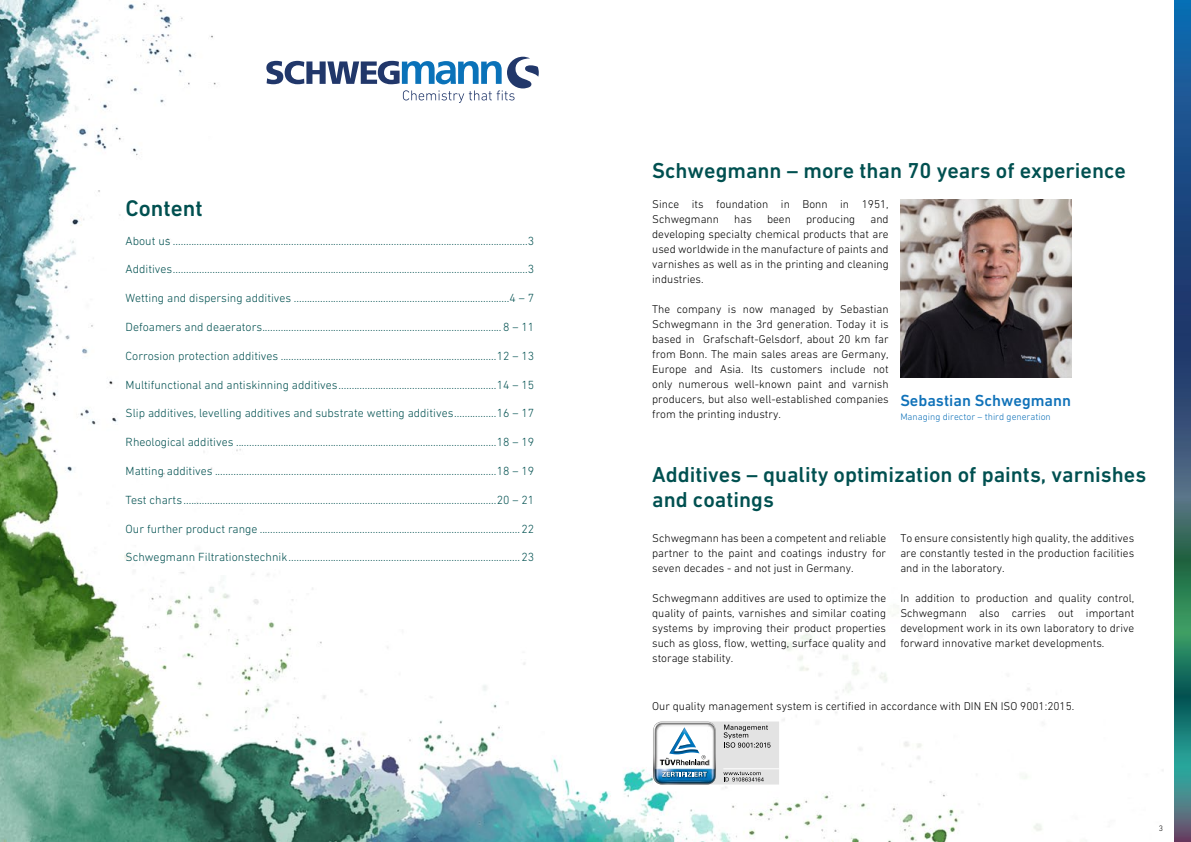
<style>
.page{position:relative;width:1191px;height:842px;background:#fff}
.page>*{position:absolute;margin:0;border:0;box-sizing:border-box;transform-origin:0 0}
.t1{font:500 23px "DIN Next LT Pro";color:#005050}
.t2{font:500 22px/25.1px "DIN Next LT Pro";color:#005050}
.t3{font:500 16.3px "DIN Next LT Pro";color:#1072b9}
.t4{font:300 12px "DIN Next LT Pro";color:#005050}
.t5{font:300 11.5px/15px "DIN Next LT Pro";color:#000;text-align:justify}
.t6{font:300 9.7px "DIN Next LT Pro";color:#1072b9}
.t7{font:300 8px "DIN Next LT Pro";color:#000}
</style>
<div class="page">
<img style="left:0;top:0;width:1163px;height:842px">
<img style="left:1174px;top:0;width:17px;height:842px">
<svg style="left:652px;top:721px;width:128px;height:64px"></svg>
<svg style="left:266px;top:57px;width:273px;height:46px"></svg>
<img style="left:900px;top:199px;width:171px;height:178px">
<h1 class="t1" style="left:126px;top:195px;width:79px">Content</h1>
<p class="t4" style="left:126px;top:234px;width:410px">About us .......................................................................................................................................3</p>
<p class="t4" style="left:126px;top:262px;width:410px">Additives.......................................................................................................................................3</p>
<p class="t4" style="left:126px;top:291px;width:410px">Wetting and dispersing additives ..................................................................................4 – 7</p>
<p class="t4" style="left:126px;top:320px;width:410px">Defoamers and deaerators...........................................................................................8 – 11</p>
<p class="t4" style="left:126px;top:349px;width:410px">Corrosion protection additives ..................................................................................12 – 13</p>
<p class="t4" style="left:126px;top:378px;width:410px">Multifunctional and antiskinning additives............................................................14 – 15</p>
<p class="t4" style="left:126px;top:406px;width:410px">Slip additives, levelling additives and substrate wetting additives................16 – 17</p>
<p class="t4" style="left:126px;top:435px;width:410px">Rheological additives ...................................................................................................18 – 19</p>
<p class="t4" style="left:126px;top:464px;width:410px">Matting additives ...........................................................................................................18 – 19</p>
<p class="t4" style="left:126px;top:493px;width:410px">Test charts.......................................................................................................................20 – 21</p>
<p class="t4" style="left:126px;top:522px;width:410px">Our further product range ...................................................................................................22</p>
<p class="t4" style="left:126px;top:550px;width:410px">Schwegmann Filtrationstechnik........................................................................................23</p>
<h2 class="t2" style="left:652px;top:158px;width:475px">Schwegmann – more than 70 years of experience</h2>
<p class="t5" style="left:652px;top:196px;width:238px">Since its foundation in Bonn in 1951,<br>Schwegmann</p>
<p class="t5" style="left:652px;top:211px;width:238px;text-indent:218px">and developing specialty chemical products that are used worldwide in the manufacture of paints and varnishes as well as in the printing and cleaning industries.</p>
<p class="t5" style="left:652px;top:301px;width:238px">The company is now managed by Sebastian Schwegmann in the 3rd generation. Today it is based in Grafschaft-Gelsdorf, about 20 km far from Bonn. The main sales areas are Germany, Europe and Asia. Its customers include not only numerous well-known paint and varnish producers, but also well-established companies from the printing industry.</p>
<p class="t5" style="left:734px;top:211px;width:19px">has</p>
<p class="t5" style="left:767px;top:211px;width:25px">been</p>
<p class="t5" style="left:806px;top:211px;width:51px">producing</p>
<h3 class="t3" style="left:900px;top:391px;width:172px">Sebastian Schwegmann</h3>
<p class="t6" style="left:900px;top:411px;width:152px">Managing director – third generation</p>
<h2 class="t2" style="left:652px;top:461px;width:495px">Additives – quality optimization of paints, varnishes and coatings</h2>
<p class="t5" style="left:652px;top:530px;width:235px">Schwegmann has been a competent and reliable partner to the paint and coatings industry for seven decades - and not just in Germany.</p>
<p class="t5" style="left:652px;top:590px;width:235px">Schwegmann additives are used to optimize the quality of paints, varnishes and similar coating systems by improving their product properties such as gloss, flow, wetting, surface quality and storage stability.</p>
<p class="t5" style="left:900px;top:530px;width:235px">To ensure consistently high quality, the additives are constantly tested in the production facilities and in the laboratory.</p>
<p class="t5" style="left:900px;top:590px;width:235px">In addition to production and quality control, Schwegmann also carries out important development work in its own laboratory to drive forward innovative market developments.</p>
<p class="t5" style="left:652px;top:698px;width:424px">Our quality management system is certified in accordance with DIN EN ISO 9001:2015.</p>
<p class="t7" style="left:1159px;top:823px;width:6px">3</p>
</div>
